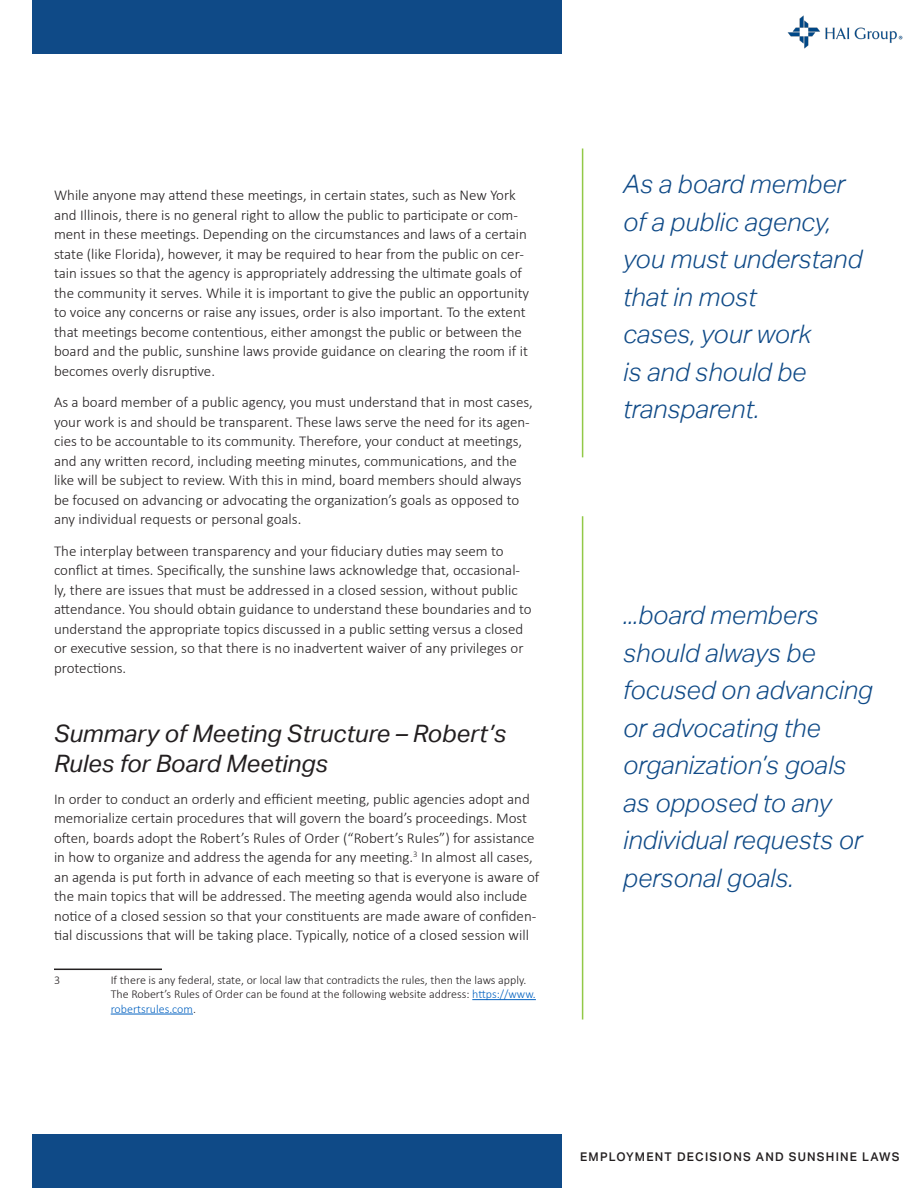
<style>
.page{position:relative;width:918px;height:1188px;background:#fff}
.page>*{position:absolute;margin:0;border:0;box-sizing:border-box;transform-origin:0 0}
.t1{font:italic 300 25.5px/37.5px "Aktiv Grotesk";color:#0f4a87}
.t2{font:italic 24px/30px "Aktiv Grotesk";color:#231f20}
.t3{font:300 15px/19.5px "Calibri";color:#231f20}
.t4{font:300 12px/14.4px "Calibri";color:#231f20}
.t5{font:500 12px "Aktiv Grotesk";letter-spacing:.1em;color:#231f20}
.s1{color:#0563c1}
</style>
<div class="page">
<hr style="left:54px;top:969px;width:108px;height:1px;background:#231f20">
<hr style="left:472px;top:999px;width:64px;height:1px;background:#0563c1">
<hr style="left:111px;top:1014px;width:82px;height:1px;background:#0563c1">
<hr style="left:582px;top:148px;width:1px;height:309px;background:#92c947">
<hr style="left:582px;top:516px;width:1px;height:504px;background:#92c947">
<div style="left:32px;top:0;width:530px;height:54px;background:#0f4a87"></div>
<div style="left:33px;top:1134px;width:529px;height:54px;background:#0f4a87"></div>
<img style="left:787px;top:15px;width:116px;height:34px">
<p class="t3" style="left:54px;top:185px;width:477px">While anyone may attend these meetings, in certain states, such as New York and Illinois, there is no general right to allow the public to participate or com&shy;ment in these meetings. Depending on the circumstances and laws of a certain state (like Florida), however, it may be required to hear from the public on cer&shy;tain issues so that the agency is appropriately addressing the ultimate goals of the community it serves. While it is important to give the public an opportunity to voice any concerns or raise any issues, order is also important. To the extent that meetings become contentious, either amongst the public or between the board and the public, sunshine laws provide guidance on clearing the room if it becomes overly disruptive.</p>
<p class="t3" style="left:54px;top:392px;width:480px">As a board member of a public agency, you must understand that in most cases, your work is and should be transparent. These laws serve the need for its agen&shy;cies to be accountable to its community. Therefore, your conduct at meetings, and any written record, including meeting minutes, communications, and the like will be subject to review. With this in mind, board members should always be focused on advancing or advocating the organization’s goals as opposed to any individual requests or personal goals.</p>
<p class="t3" style="left:54px;top:541px;width:479px">The interplay between transparency and your fiduciary duties may seem to conflict at times. Specifically, the sunshine laws acknowledge that, occasional&shy;ly, there are issues that must be addressed in a closed session, without public attendance. You should obtain guidance to understand these boundaries and to understand the appropriate topics discussed in a public setting versus a closed or executive session, so that there is no inadvertent waiver of any privileges or protections.</p>
<p class="t2" style="left:54px;top:719px;width:454px">Summary of Meeting Structure – Robert’s<br>Rules for Board Meetings</p>
<p class="t3" style="left:54px;top:789px;width:487px">In order to conduct an orderly and efficient meeting, public agencies adopt and memorialize certain procedures that will govern the board’s proceedings. Most often, boards adopt the Robert’s Rules of Order (“Robert’s Rules”) for assistance in how to organize and address the agenda for any meeting.<sup>3</sup> In almost all cases, an agenda is put forth in advance of each meeting so that is everyone is aware of the main topics that will be addressed. The meeting agenda would also include notice of a closed session so that your constituents are made aware of confiden&shy;tial discussions that will be taking place. Typically, notice of a closed session will</p>
<p class="t4" style="left:54px;top:972px;width:8px">3</p>
<p class="t4" style="left:111px;top:972px;width:427px">If there is any federal, state, or local law that contradicts the rules, then the laws apply.<br>The Robert’s Rules of Order can be found at the following website address: <span class="s1">https://www. robertsrules.com</span>.</p>
<p class="t1" style="left:623px;top:166px;width:241px">As a board member of a public agency, you must understand that in most<br>cases, your work<br>is and should be transparent.</p>
<p class="t1" style="left:623px;top:597px;width:251px">...board members should always be focused on advancing or advocating the organization’s goals as opposed to any individual requests or personal goals.</p>
<p class="t5" style="left:580px;top:1150px;width:321px">EMPLOYMENT DECISIONS AND SUNSHINE LAWS</p>
</div>
